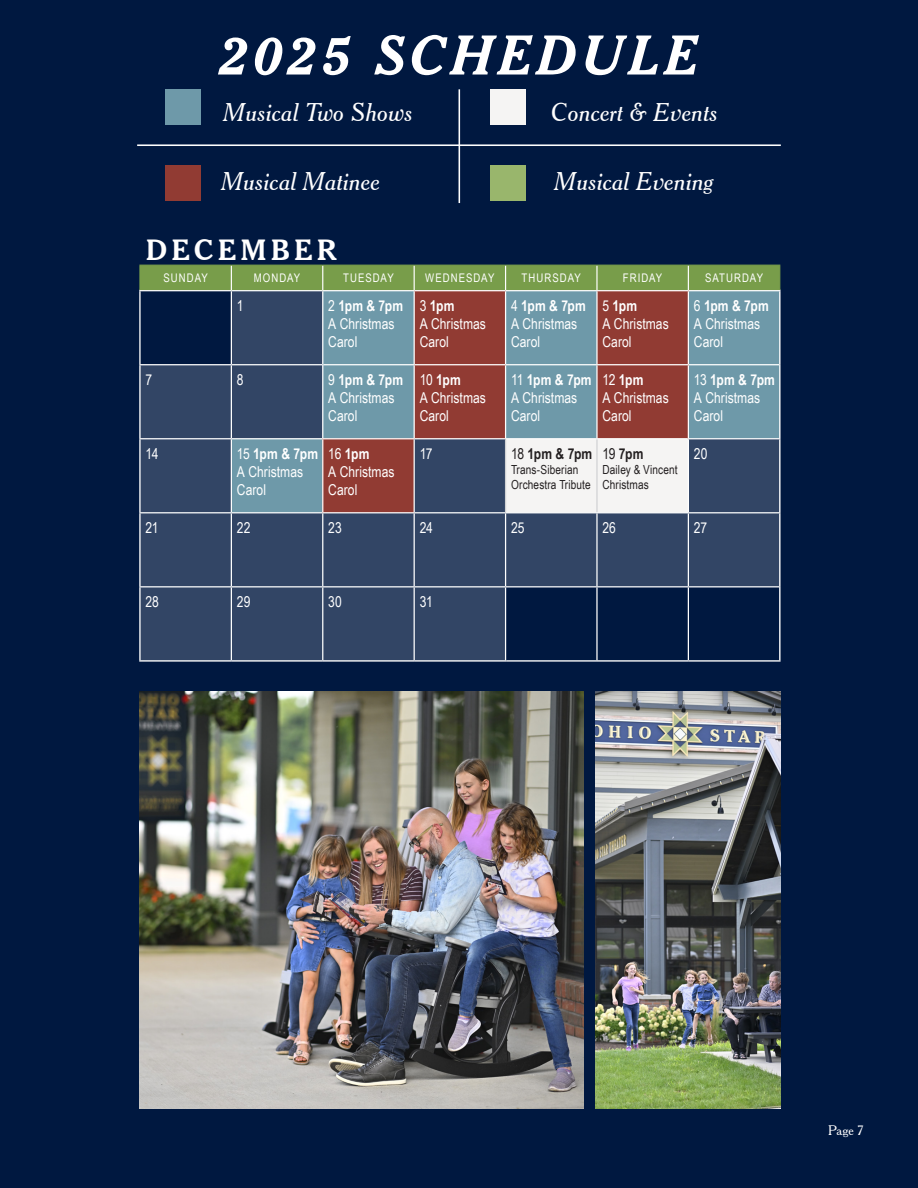
<style>
.page{position:relative;width:918px;height:1188px;background:#001840}
.page>*{position:absolute;margin:0;border:0;box-sizing:border-box;transform-origin:0 0}
.t1{font:italic 700 54px "Cheltenham BT";letter-spacing:.09em;color:#fff}
.t2{font:700 28.5px "Cheltenham BT";letter-spacing:.15em;color:#fff}
.t3{font:italic 25.05px "Cheltenham BT";letter-spacing:.01em;color:#fff}
.t4{font:15px/18px "Arial Narrow";color:#fff}
.t5{font:700 15px "Arial Narrow";letter-spacing:-.005em;color:#231f20}
.t6{font:13.5px "Cheltenham BT";color:#fff}
.t7{font:12.45px/15px "Arial Narrow";letter-spacing:.01em;color:#231f20}
.t8{font:11.85px "Arial Narrow";letter-spacing:.085em;color:#fff}
.s1{font-weight:700}
.s2{font-weight:400}
</style>
<div class="page">
<hr style="left:459px;top:89px;width:1px;height:114px;background:#fff">
<hr style="left:137px;top:144px;width:644px;height:2px;background:#fff">
<div style="left:165px;top:90px;width:36px;height:35px;background:#6e99a9"></div>
<div style="left:490px;top:165px;width:36px;height:36px;background:#99b66c"></div>
<div style="left:490px;top:90px;width:36px;height:35px;background:#f5f4f3"></div>
<div style="left:165px;top:165px;width:36px;height:36px;background:#913b33"></div>
<svg style="left:141px;top:291px;width:638px;height:369px;fill:#324565"></svg>
<svg style="left:232px;top:291px;width:547px;height:221px;background:#597b91"></svg>
<div style="left:414px;top:291px;width:92px;height:74px;background:#913b33"></div>
<div style="left:597px;top:291px;width:91px;height:74px;background:#913b33"></div>
<div style="left:414px;top:365px;width:92px;height:74px;background:#913b33"></div>
<div style="left:597px;top:365px;width:91px;height:74px;background:#913b33"></div>
<div style="left:323px;top:439px;width:91px;height:74px;background:#913b33"></div>
<div style="left:506px;top:439px;width:182px;height:73px;background:#f5f4f3"></div>
<hr style="left:139px;top:265px;width:92px;height:1px;background:#789d4a">
<hr style="left:139px;top:266px;width:2px;height:24px;background:#789d4a">
<div style="left:141px;top:265px;width:639px;height:25px;background:#789d4a"></div>
<hr style="left:139px;top:365px;width:2px;height:73px;background:#fff">
<hr style="left:231px;top:365px;width:1px;height:73px;background:#fff">
<hr style="left:139px;top:438px;width:92px;height:1px;background:#fff">
<hr style="left:139px;top:439px;width:2px;height:73px;background:#fff">
<hr style="left:139px;top:512px;width:92px;height:1px;background:#fff">
<hr style="left:139px;top:513px;width:2px;height:73px;background:#fff">
<hr style="left:231px;top:513px;width:1px;height:73px;background:#fff">
<hr style="left:139px;top:586px;width:92px;height:1px;background:#fff">
<hr style="left:139px;top:587px;width:2px;height:73px;background:#fff">
<hr style="left:231px;top:586px;width:92px;height:1px;background:#fff">
<hr style="left:231px;top:587px;width:1px;height:73px;background:#fff">
<hr style="left:323px;top:586px;width:91px;height:1px;background:#fff">
<hr style="left:139px;top:660px;width:92px;height:1px;background:#fff">
<hr style="left:231px;top:660px;width:92px;height:1px;background:#fff">
<hr style="left:414px;top:290px;width:92px;height:1px;background:#fff">
<hr style="left:597px;top:290px;width:91px;height:1px;background:#fff">
<hr style="left:506px;top:364px;width:91px;height:1px;background:#fff">
<hr style="left:688px;top:364px;width:91px;height:1px;background:#fff">
<hr style="left:231px;top:438px;width:92px;height:1px;background:#fff">
<hr style="left:779px;top:439px;width:1px;height:73px;background:#fff">
<hr style="left:322px;top:513px;width:1px;height:73px;background:#fff">
<hr style="left:414px;top:513px;width:1px;height:73px;background:#fff">
<hr style="left:322px;top:587px;width:1px;height:73px;background:#fff">
<hr style="left:414px;top:586px;width:92px;height:1px;background:#fff">
<hr style="left:414px;top:587px;width:1px;height:73px;background:#fff">
<hr style="left:231px;top:290px;width:92px;height:1px;background:#fff">
<hr style="left:231px;top:364px;width:91px;height:1px;background:#fff">
<hr style="left:323px;top:364px;width:91px;height:1px;background:#fff">
<hr style="left:414px;top:291px;width:1px;height:73px;background:#fff">
<hr style="left:596px;top:291px;width:2px;height:73px;background:#fff">
<hr style="left:779px;top:291px;width:1px;height:74px;background:#fff">
<hr style="left:414px;top:365px;width:1px;height:73px;background:#fff">
<hr style="left:596px;top:365px;width:2px;height:73px;background:#fff">
<hr style="left:779px;top:365px;width:1px;height:73px;background:#fff">
<hr style="left:322px;top:439px;width:1px;height:73px;background:#fff">
<hr style="left:322px;top:291px;width:1px;height:74px;background:#fff">
<hr style="left:505px;top:291px;width:1px;height:73px;background:#fff">
<hr style="left:688px;top:291px;width:1px;height:73px;background:#fff">
<hr style="left:322px;top:365px;width:1px;height:73px;background:#fff">
<hr style="left:505px;top:365px;width:1px;height:73px;background:#fff">
<hr style="left:688px;top:365px;width:1px;height:73px;background:#fff">
<hr style="left:231px;top:439px;width:1px;height:73px;background:#fff">
<hr style="left:414px;top:439px;width:1px;height:73px;background:#fff">
<hr style="left:323px;top:660px;width:91px;height:1px;background:#fff">
<hr style="left:414px;top:660px;width:92px;height:1px;background:#fff">
<hr style="left:505px;top:587px;width:1px;height:73px;background:#fff">
<hr style="left:596px;top:587px;width:2px;height:73px;background:#fff">
<hr style="left:688px;top:587px;width:1px;height:73px;background:#fff">
<hr style="left:779px;top:587px;width:1px;height:73px;background:#fff">
<hr style="left:506px;top:660px;width:91px;height:1px;background:#fff">
<hr style="left:597px;top:660px;width:91px;height:1px;background:#fff">
<hr style="left:688px;top:660px;width:92px;height:1px;background:#fff">
<hr style="left:505px;top:513px;width:1px;height:73px;background:#fff">
<hr style="left:506px;top:586px;width:91px;height:1px;background:#fff">
<hr style="left:139px;top:291px;width:2px;height:73px;background:#fff">
<hr style="left:139px;top:290px;width:92px;height:1px;background:#fff">
<hr style="left:231px;top:291px;width:1px;height:73px;background:#fff">
<hr style="left:139px;top:364px;width:92px;height:1px;background:#fff">
<hr style="left:596px;top:513px;width:2px;height:73px;background:#fff">
<hr style="left:323px;top:290px;width:91px;height:1px;background:#fff">
<hr style="left:506px;top:290px;width:91px;height:1px;background:#fff">
<hr style="left:688px;top:290px;width:92px;height:1px;background:#fff">
<hr style="left:414px;top:364px;width:92px;height:1px;background:#fff">
<hr style="left:597px;top:364px;width:91px;height:1px;background:#fff">
<hr style="left:323px;top:438px;width:91px;height:1px;background:#fff">
<hr style="left:688px;top:512px;width:92px;height:1px;background:#fff">
<hr style="left:688px;top:513px;width:1px;height:73px;background:#fff">
<hr style="left:779px;top:513px;width:1px;height:74px;background:#fff">
<hr style="left:597px;top:586px;width:91px;height:1px;background:#fff">
<hr style="left:688px;top:586px;width:91px;height:1px;background:#fff">
<hr style="left:414px;top:438px;width:91px;height:1px;background:#fff">
<hr style="left:323px;top:512px;width:91px;height:1px;background:#fff">
<hr style="left:414px;top:512px;width:92px;height:1px;background:#fff">
<hr style="left:688px;top:438px;width:92px;height:1px;background:#fff">
<hr style="left:231px;top:512px;width:92px;height:1px;background:#fff">
<hr style="left:505px;top:438px;width:92px;height:1px;background:#fff">
<hr style="left:597px;top:438px;width:91px;height:1px;background:#fff">
<hr style="left:688px;top:439px;width:1px;height:73px;background:#fff">
<hr style="left:506px;top:512px;width:91px;height:1px;background:#fff">
<hr style="left:597px;top:512px;width:91px;height:1px;background:#fff">
<hr style="left:505px;top:439px;width:1px;height:73px;background:#d1d2d4">
<hr style="left:596px;top:439px;width:2px;height:73px;background:#d1d2d4">
<img style="left:139px;top:692px;width:445px;height:416px">
<img style="left:595px;top:692px;width:186px;height:416px">
<p class="t1" style="left:220px;top:20px;width:481px">2025 SCHEDULE</p>
<p class="t3" style="left:224px;top:97px;width:191px">Musical Two Shows</p>
<p class="t3" style="left:552px;top:97px;width:168px">Concert &amp; Events</p>
<p class="t3" style="left:221px;top:166px;width:160px">Musical Matinee</p>
<p class="t3" style="left:555px;top:166px;width:161px">Musical Evening</p>
<p class="t2" style="left:146px;top:232px;width:193px">DECEMBER</p>
<p class="t8" style="left:163px;top:269px;width:46px">SUNDAY</p>
<p class="t8" style="left:254px;top:269px;width:48px">MONDAY</p>
<p class="t8" style="left:343px;top:269px;width:52px">TUESDAY</p>
<p class="t8" style="left:425px;top:269px;width:71px">WEDNESDAY</p>
<p class="t8" style="left:522px;top:269px;width:61px">THURSDAY</p>
<p class="t8" style="left:623px;top:269px;width:41px">FRIDAY</p>
<p class="t8" style="left:705px;top:269px;width:60px">SATURDAY</p>
<p class="t4" style="left:237px;top:296px;width:8px">1</p>
<p class="t4" style="left:328px;top:296px;width:76px">2 <span class="s1">1pm &amp; 7pm<br></span>A Christmas<br>Carol</p>
<p class="t4" style="left:420px;top:296px;width:68px">3 <span class="s1">1pm<br></span>A Christmas<br>Carol</p>
<p class="t4" style="left:511px;top:296px;width:76px">4 <span class="s1">1pm &amp; 7pm<br></span>A Christmas<br>Carol</p>
<p class="t4" style="left:603px;top:296px;width:68px">5 <span class="s1">1pm<br></span>A Christmas<br>Carol</p>
<p class="t4" style="left:694px;top:296px;width:76px">6 <span class="s1">1pm &amp; 7pm<br></span>A Christmas<br>Carol</p>
<p class="t4" style="left:146px;top:370px;width:8px">7</p>
<p class="t4" style="left:237px;top:370px;width:8px">8</p>
<p class="t4" style="left:328px;top:370px;width:76px">9 <span class="s1">1pm &amp; 7pm<br></span>A Christmas<br>Carol</p>
<p class="t4" style="left:420px;top:370px;width:68px">10 <span class="s1">1pm<br></span>A Christmas<br>Carol</p>
<p class="t4" style="left:511px;top:370px;width:82px">11 <span class="s1">1pm &amp; 7pm<br></span>A Christmas<br>Carol</p>
<p class="t4" style="left:603px;top:370px;width:68px">12 <span class="s1">1pm<br></span>A Christmas<br>Carol</p>
<p class="t4" style="left:694px;top:370px;width:83px">13 <span class="s1">1pm &amp; 7pm<br></span>A Christmas<br>Carol</p>
<p class="t4" style="left:146px;top:444px;width:14px">14</p>
<p class="t4" style="left:237px;top:444px;width:83px">15 <span class="s1">1pm &amp; 7pm<br></span>A Christmas<br>Carol</p>
<p class="t4" style="left:328px;top:444px;width:68px">16 <span class="s1">1pm<br></span>A Christmas<br>Carol</p>
<p class="t4" style="left:420px;top:444px;width:14px">17</p>
<p class="t5" style="left:511px;top:442px;width:83px"><span class="s2">18</span> 1pm &amp; 7pm</p>
<p class="t5" style="left:603px;top:442px;width:43px"><span class="s2">19</span> 7pm</p>
<p class="t7" style="left:603px;top:462px;width:77px">Dailey &amp; Vincent<br>Christmas</p>
<p class="t4" style="left:694px;top:444px;width:15px">20</p>
<p class="t7" style="left:511px;top:462px;width:81px">Trans-Siberian<br>Orchestra Tribute</p>
<p class="t4" style="left:146px;top:518px;width:15px">21</p>
<p class="t4" style="left:237px;top:518px;width:15px">22</p>
<p class="t4" style="left:328px;top:518px;width:15px">23</p>
<p class="t4" style="left:420px;top:518px;width:15px">24</p>
<p class="t4" style="left:511px;top:518px;width:15px">25</p>
<p class="t4" style="left:603px;top:518px;width:15px">26</p>
<p class="t4" style="left:694px;top:518px;width:15px">27</p>
<p class="t4" style="left:146px;top:592px;width:15px">28</p>
<p class="t4" style="left:237px;top:592px;width:15px">29</p>
<p class="t4" style="left:328px;top:592px;width:15px">30</p>
<p class="t4" style="left:420px;top:592px;width:15px">31</p>
<p class="t6" style="left:828px;top:1122px;width:37px">Page 7</p>
</div>
